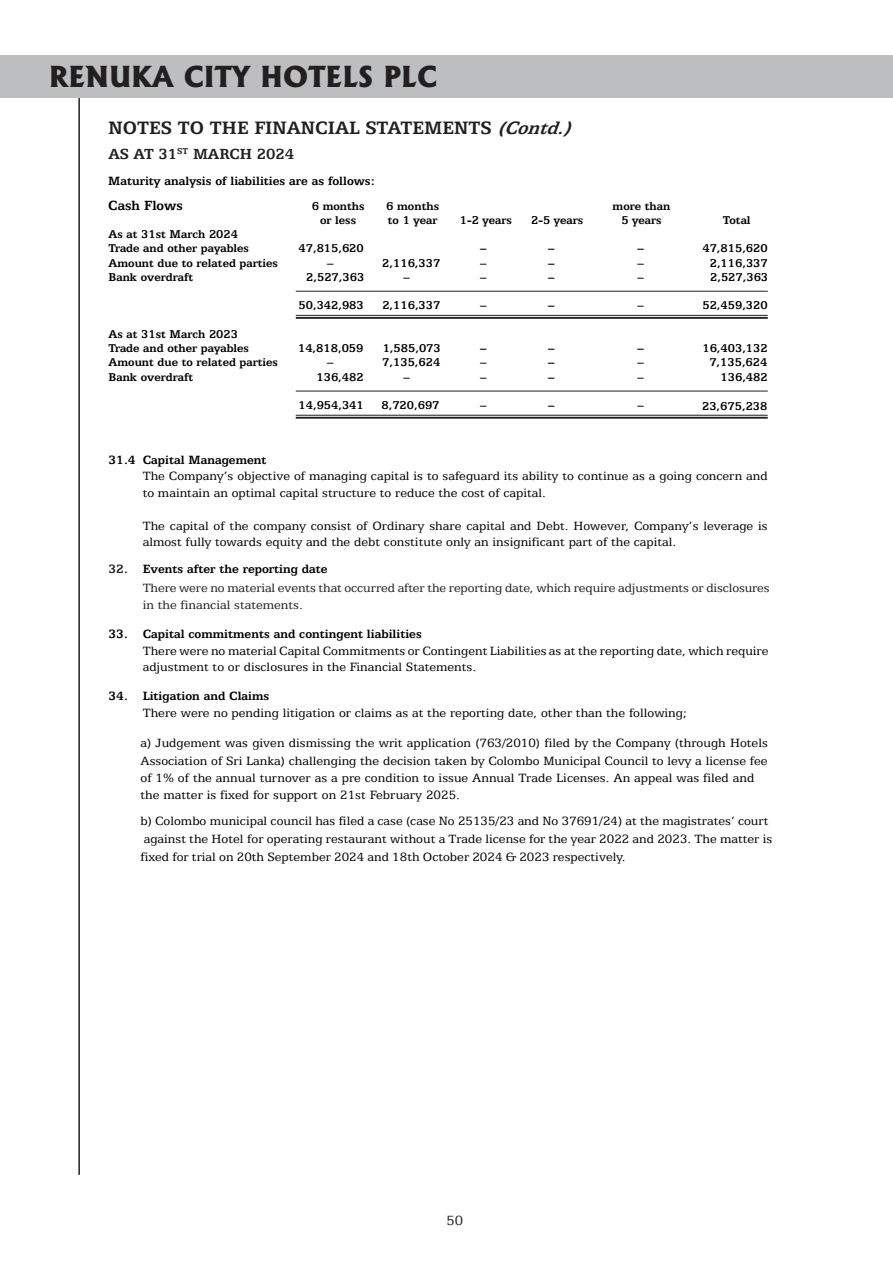
<style>
.page{position:relative;width:893px;height:1263px;background:#fff}
.page>*{position:absolute;margin:0;border:0;box-sizing:border-box;transform-origin:0 0}
.t1{font:800 27.75px "Albertus";color:#231f20}
.t2{font:700 20.25px "Egyptian 505 BT";color:#231f20}
.t3{font:700 16.5px "Egyptian 505 BT";color:#231f20}
.t4{font:700 15px "Egyptian 505 BT";color:#000}
.t5{font:15px "Egyptian 505 BT";color:#231f20}
.t6{font:13.5px/17.2px "Egyptian 505 BT";color:#000}
.t7{font:700 13.5px "Egyptian 505 BT";color:#000}
.t8{font:13.5px/16.2px "Egyptian 505 BT";letter-spacing:-.01em;color:#231f20}
.t9{font:700 13.5px "Egyptian 505 BT";color:#231f20}
.t10{font:700 12.75px/14.2px "Egyptian 505 BT";color:#000}
.t11{font:700 12.75px "Egyptian 505 BT";color:#231f20}
.t12{font:700 9.6px "Egyptian 505 BT";color:#231f20}
.s1{font-style:italic}
</style>
<div class="page">
<hr style="left:296px;top:291px;width:472px;height:1px;background:#231f20">
<hr style="left:296px;top:315px;width:472px;height:1px;background:#231f20">
<hr style="left:296px;top:317px;width:472px;height:2px;background:#231f20">
<hr style="left:296px;top:391px;width:472px;height:1px;background:#231f20">
<hr style="left:296px;top:415px;width:472px;height:1px;background:#231f20">
<hr style="left:296px;top:417px;width:472px;height:2px;background:#231f20">
<div style="left:0;top:56px;width:893px;height:42px;background:#bcbec0"></div>
<hr style="left:78px;top:98px;width:2px;height:1077px;background:#231f20">
<h1 class="t1" style="left:49px;top:66px;width:389px">RENUKA CITY HOTELS PLC</h1>
<h2 class="t2" style="left:109px;top:118px;width:470px">NOTES TO THE FINANCIAL STATEMENTS <span class="s1">(Contd.)</span></h2>
<p class="t3" style="left:109px;top:147px;width:187px">AS AT 31 MARCH 2024</p>
<p class="t12" style="left:177px;top:146px;width:13px">ST</p>
<p class="t7" style="left:108px;top:174px;width:268px">Maturity analysis of liabilities are as follows:</p>
<p class="t4" style="left:108px;top:199px;width:76px">Cash Flows</p>
<p class="t10" style="left:312px;top:199px;width:54px">6 months</p>
<p class="t10" style="left:386px;top:199px;width:54px">6 months</p>
<p class="t10" style="left:613px;top:199px;width:59px">more than</p>
<p class="t10" style="left:320px;top:213px;width:38px">or less</p>
<p class="t10" style="left:388px;top:213px;width:51px">to 1 year</p>
<p class="t10" style="left:460px;top:213px;width:54px">1-2 years</p>
<p class="t10" style="left:531px;top:213px;width:54px">2-5 years</p>
<p class="t10" style="left:621px;top:213px;width:42px">5 years</p>
<p class="t10" style="left:723px;top:213px;width:29px">Total</p>
<p class="t10" style="left:298px;top:242px;width:67px">47,815,620</p>
<p class="t10" style="left:480px;top:242px;width:8px">–</p>
<p class="t10" style="left:548px;top:242px;width:8px">–</p>
<p class="t10" style="left:637px;top:242px;width:8px">–</p>
<p class="t10" style="left:702px;top:242px;width:67px">47,815,620</p>
<p class="t10" style="left:382px;top:256px;width:60px">2,116,337</p>
<p class="t11" style="left:480px;top:257px;width:8px">–</p>
<p class="t10" style="left:548px;top:256px;width:8px">–</p>
<p class="t11" style="left:637px;top:257px;width:8px">–</p>
<p class="t10" style="left:710px;top:256px;width:60px">2,116,337</p>
<p class="t10" style="left:306px;top:270px;width:60px">2,527,363</p>
<p class="t11" style="left:480px;top:271px;width:8px">–</p>
<p class="t10" style="left:548px;top:270px;width:8px">–</p>
<p class="t11" style="left:637px;top:271px;width:8px">–</p>
<p class="t10" style="left:710px;top:270px;width:60px">2,527,363</p>
<p class="t10" style="left:298px;top:299px;width:67px">50,342,983</p>
<p class="t10" style="left:382px;top:299px;width:60px">2,116,337</p>
<p class="t10" style="left:702px;top:299px;width:67px">52,459,320</p>
<p class="t10" style="left:109px;top:228px;width:171px">As at 31st March 2024<br>Trade and other payables<br>Amount due to related parties<br>Bank overdraft</p>
<p class="t10" style="left:109px;top:327px;width:142px">As at 31st March 2023<br>Trade and other payables</p>
<p class="t10" style="left:298px;top:342px;width:67px">14,818,059</p>
<p class="t10" style="left:383px;top:342px;width:60px">1,585,073</p>
<p class="t10" style="left:480px;top:342px;width:8px">–</p>
<p class="t10" style="left:548px;top:342px;width:8px">–</p>
<p class="t10" style="left:637px;top:342px;width:8px">–</p>
<p class="t10" style="left:702px;top:342px;width:67px">16,403,132</p>
<p class="t10" style="left:109px;top:356px;width:171px">Amount due to related parties</p>
<p class="t10" style="left:382px;top:356px;width:60px">7,135,624</p>
<p class="t11" style="left:480px;top:357px;width:8px">–</p>
<p class="t10" style="left:548px;top:356px;width:8px">–</p>
<p class="t11" style="left:637px;top:357px;width:8px">–</p>
<p class="t10" style="left:709px;top:356px;width:60px">7,135,624</p>
<p class="t10" style="left:109px;top:370px;width:86px">Bank overdraft</p>
<p class="t10" style="left:317px;top:370px;width:49px">136,482</p>
<p class="t11" style="left:404px;top:371px;width:8px">–</p>
<p class="t11" style="left:480px;top:371px;width:8px">–</p>
<p class="t10" style="left:548px;top:370px;width:8px">–</p>
<p class="t10" style="left:721px;top:370px;width:49px">136,482</p>
<p class="t10" style="left:298px;top:398px;width:67px">14,954,341</p>
<p class="t10" style="left:381px;top:398px;width:60px">8,720,697</p>
<p class="t10" style="left:702px;top:399px;width:67px">23,675,238</p>
<p class="t7" style="left:109px;top:453px;width:159px">31.4 Capital Management</p>
<p class="t6" style="left:143px;top:468px;width:627px;line-height:16.5px">The Company’s objective of managing capital is to safeguard its ability to continue as a going concern and to maintain an optimal capital structure to reduce the cost of capital.</p>
<p class="t6" style="left:143px;top:518px;width:627px;line-height:16.5px">The capital of the company consist of Ordinary share capital and Debt. However, Company’s leverage is almost fully towards equity and the debt constitute only an insignificant part of the capital.</p>
<p class="t7" style="left:143px;top:563px;width:186px">Events after the reporting date</p>
<p class="t8" style="left:143px;top:581px;width:629px">There were no material events that occurred after the reporting date, which require adjustments or disclosures in the financial statements.</p>
<p class="t7" style="left:109px;top:628px;width:315px">33. Capital commitments and contingent liabilities</p>
<p class="t6" style="left:143px;top:643px;width:627px;line-height:16.2px">There were no material Capital Commitments or Contingent Liabilities as at the reporting date, which require adjustment to or disclosures in the Financial Statements.</p>
<p class="t7" style="left:109px;top:690px;width:162px">34. Litigation and Claims</p>
<p class="t6" style="left:143px;top:704px;width:546px">There were no pending litigation or claims as at the reporting date, other than the following;</p>
<p class="t6" style="left:141px;top:735px;width:629px">a) Judgement was given dismissing the writ application (763/2010) filed by the Company (through Hotels Association of Sri Lanka) challenging the decision taken by Colombo Municipal Council to levy a license fee of 1% of the annual turnover as a pre condition to issue Annual Trade Licenses. An appeal was filed and the matter is fixed for support on 21st February 2025.</p>
<p class="t6" style="left:140px;top:813px;width:633px;line-height:17.7px">b) Colombo municipal council has filed a case (case No 25135/23 and No 37691/24) at the magistrates’ court against the Hotel for operating restaurant without a Trade license for the year 2022 and 2023. The matter is fixed for trial on 20th September 2024 and 18th October 2024 &amp; 2023 respectively.</p>
<p class="t9" style="left:109px;top:563px;width:21px">32.</p>
<p class="t5" style="left:446px;top:1213px;width:18px">50</p>
</div>
